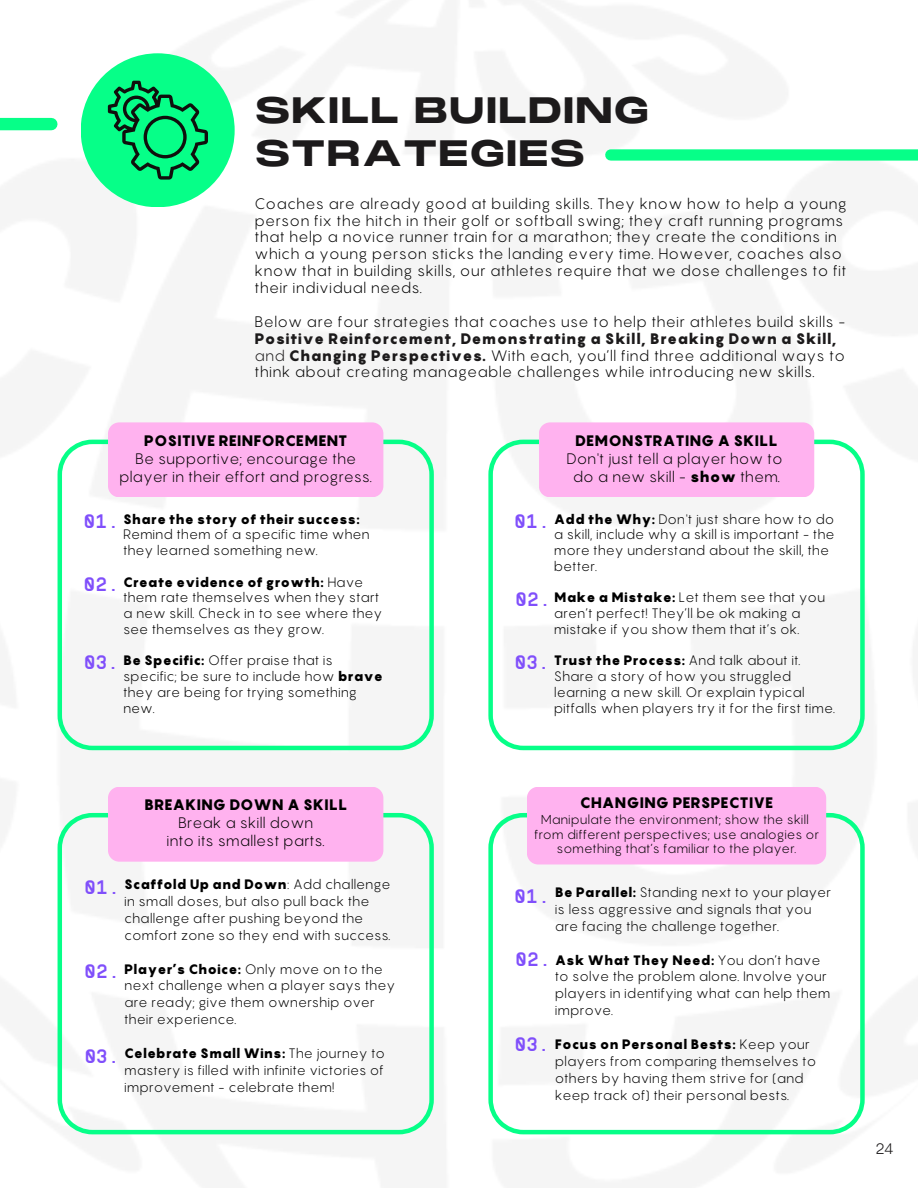
<style>
.page{position:relative;width:918px;height:1188px;background:#fff}
.page>*{position:absolute;margin:0;border:0;box-sizing:border-box;transform-origin:0 0}
.t1{font:700 36px/42.8px "Monument Extended";color:#1c1a1b}
.t2{font:500 19.5px "Supply";color:#804ffb}
.t3{font:15px/16.8px "Pangram";letter-spacing:.02em;color:#000}
.t4{font:15px/18px "Pangram";color:#000;text-align:center}
.t5{font:900 15px "Pangram";color:#000}
.t6{font:15px "PP Pangram Sans";color:#1c1a1b}
.t7{font:13.5px/15.8px "Pangram";color:#000}
.t8{font:12.75px/14.7px "Pangram";color:#000;text-align:center}
.s1{font-weight:900;color:#1c1a1b}
.s2{color:#1c1a1b}
.s3{font-weight:900}
</style>
<div class="page">
<div style="left:611px;top:149px;width:307px;height:12px;background:#06ff88"></div>
<div style="left:81px;top:53px;width:154px;height:154px;background:#06ff88;border-radius:50%"></div>
<svg style="left:108px;top:81px;width:100px;height:99px"></svg>
<svg style="left:58px;top:440px;width:376px;height:310px"></svg>
<svg style="left:488px;top:440px;width:377px;height:310px"></svg>
<svg style="left:488px;top:813px;width:377px;height:321px"></svg>
<svg style="left:58px;top:813px;width:376px;height:321px"></svg>
<div style="left:108px;top:422px;width:275px;height:75px;background:#ffb2ef"></div>
<div style="left:108px;top:787px;width:275px;height:75px;background:#ffb2ef"></div>
<div style="left:539px;top:422px;width:275px;height:75px;background:#ffb2ef"></div>
<div style="left:527px;top:787px;width:299px;height:77px;background:#ffb2ef"></div>
<div style="left:0;top:118px;width:51px;height:12px;background:#06ff88"></div>
<h2 class="t1" style="left:255px;top:92px;width:396px">SKILL BUILDING<br>STRATEGIES</h2>
<p class="t3" style="left:255px;top:195px;width:594px">Coaches are already good at building skills. They know how to help a young person fix the hitch in their golf or softball swing; they craft running programs that help a novice runner train for a marathon; they create the conditions in which a young person sticks the landing every time. However, coaches also know that in building skills, our athletes require that we dose challenges to fit their individual needs.</p>
<p class="t3" style="left:255px;top:313px;width:593px">Below are four strategies that coaches use to help their athletes build skills - <span class="s1">Positive Reinforcement, Demonstrating a Skill, Breaking Down a Skill, </span><span class="s2">and</span> <span class="s1">Changing Perspectives.</span> With each, you’ll find three additional ways to think about creating manageable challenges while introducing new skills.</p>
<p class="t5" style="left:144px;top:431px;width:205px">POSITIVE REINFORCEMENT</p>
<p class="t4" style="left:119px;top:449px;width:255px">Be supportive; encourage the player in their effort and progress.</p>
<p class="t4" style="left:567px;top:431px;width:217px"><span class="s3">DEMONSTRATING A SKILL<br></span>Don't just tell a player how to do a new skill - <span class="s3">show</span> them.</p>
<h3 class="t2" style="left:83px;top:509px;width:37px">01.</h3>
<h2 class="t2" style="left:83px;top:571px;width:37px">02.</h2>
<p class="t2" style="left:84px;top:650px;width:37px">03.</p>
<p class="t7" style="left:123px;top:511px;width:248px"><span class="s3">Share the story of their success:<br></span>Remind them of a specific time when they learned something new.</p>
<h2 class="t7" style="left:123px;top:574px;width:261px"><span class="s3">Create evidence of growth:</span> Have them rate themselves when they start a new skill. Check in to see where they see themselves as they grow.</h2>
<h2 class="t7" style="left:123px;top:653px;width:261px"><span class="s3">Be Specific:</span> Offer praise that is specific; be sure to include how <span class="s3">brave </span>they are being for trying something new.</h2>
<p class="t2" style="left:514px;top:509px;width:37px">01.</p>
<p class="t2" style="left:515px;top:587px;width:37px">02.</p>
<h2 class="t2" style="left:514px;top:650px;width:37px">03.</h2>
<p class="t7" style="left:554px;top:511px;width:282px"><span class="s3">Add the Why:</span> Don't just share how to do a skill, include why a skill is important - the more they understand about the skill, the better.</p>
<h2 class="t7" style="left:554px;top:590px;width:273px"><span class="s3">Make a Mistake:</span> Let them see that you aren’t perfect! They’ll be ok making a mistake if you show them that it’s ok.</h2>
<h2 class="t7" style="left:554px;top:653px;width:283px"><span class="s3">Trust the Process:</span> And talk about it.<br>Share a story of how you struggled learning a new skill. Or explain typical pitfalls when players try it for the first time.</h2>
<p class="t5" style="left:144px;top:796px;width:205px">BREAKING DOWN A SKILL</p>
<p class="t4" style="left:166px;top:814px;width:160px">Break a skill down into its smallest parts.</p>
<p class="t2" style="left:84px;top:874px;width:37px">01.</p>
<p class="t2" style="left:84px;top:959px;width:37px">02.</p>
<h2 class="t2" style="left:84px;top:1044px;width:37px">03.</h2>
<h2 class="t7" style="left:124px;top:876px;width:268px;line-height:16.8px"><span class="s3">Scaffold Up and Down</span>: Add challenge in small doses, but also pull back the challenge after pushing beyond the comfort zone so they end with success.</h2>
<p class="t7" style="left:124px;top:960px;width:272px;line-height:16.8px"><span class="s3">Player’s Choice:</span> Only move on to the next challenge when a player says they are ready; give them ownership over their experience.</p>
<p class="t7" style="left:124px;top:1045px;width:262px;line-height:16.8px;text-align:justify"><span class="s3">Celebrate Small Wins:</span> The journey to mastery is filled with infinite victories of improvement - celebrate them!</p>
<h1 class="t5" style="left:580px;top:794px;width:195px">CHANGING PERSPECTIVE</h1>
<h3 class="t8" style="left:541px;top:812px;width:269px">Manipulate the environment; show the skill</h3>
<h3 class="t8" style="left:534px;top:826px;width:287px">from different perspectives; use analogies or something that’s familiar to the player.</h3>
<h2 class="t2" style="left:514px;top:883px;width:37px">01.</h2>
<h2 class="t2" style="left:515px;top:947px;width:37px">02.</h2>
<p class="t2" style="left:514px;top:1032px;width:37px">03.</p>
<h2 class="t7" style="left:555px;top:884px;width:278px;line-height:16.8px"><span class="s3">Be Parallel:</span> Standing next to your player is less aggressive and signals that you are facing the challenge together.</h2>
<p class="t7" style="left:555px;top:951px;width:277px;line-height:16.8px"><span class="s3">Ask What They Need:</span> You don’t have to solve the problem alone. Involve your players in identifying what can help them improve.</p>
<p class="t7" style="left:555px;top:1036px;width:263px;line-height:16.8px"><span class="s3">Focus on Personal Bests:</span> Keep your players from comparing themselves to others by having them strive for (and keep track of) their personal bests.</p>
<p class="t6" style="left:876px;top:1142px;width:18px">24</p>
</div>
